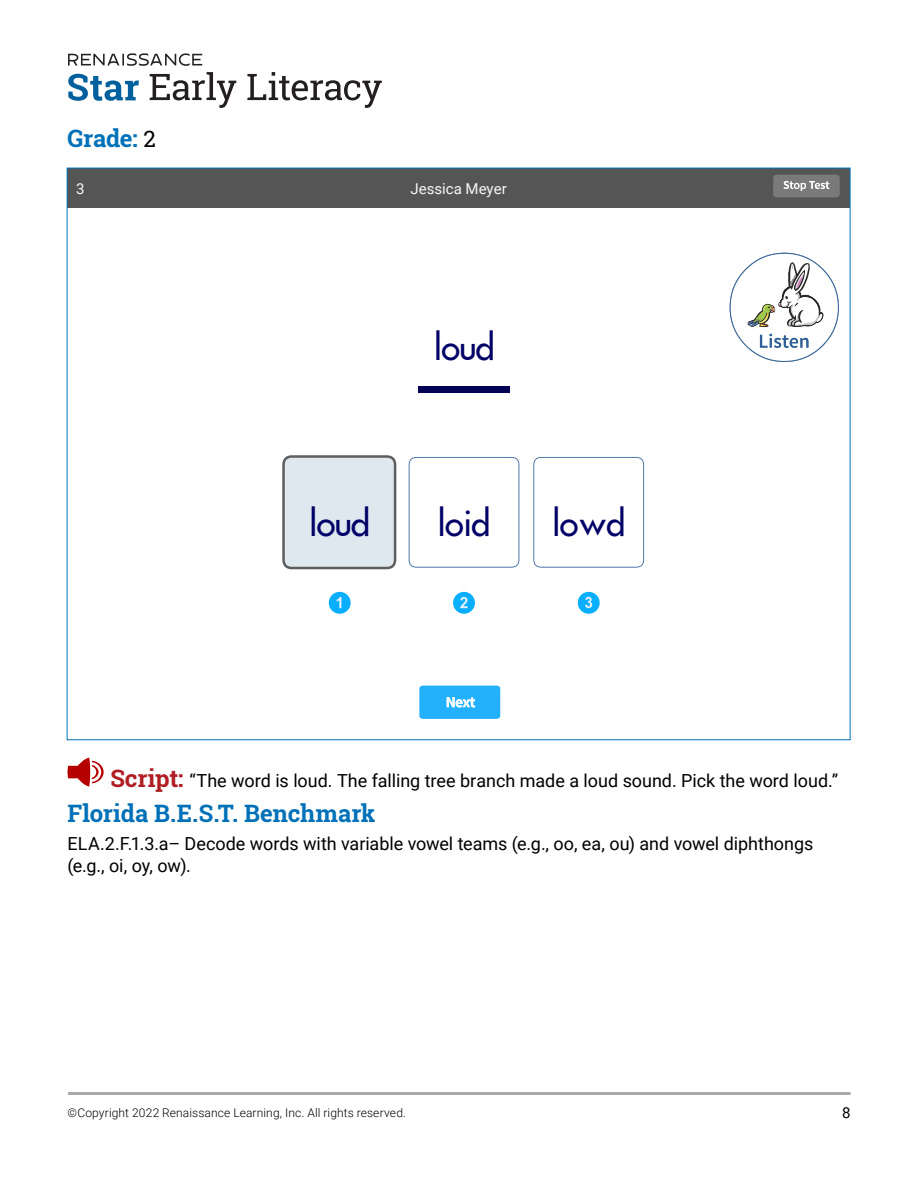
<style>
.page{position:relative;width:918px;height:1188px;background:#fff}
.page>*{position:absolute;margin:0;border:0;box-sizing:border-box;transform-origin:0 0}
.t1{font:32.25px "Schol Hudson";color:#006}
.t2{font:700 24px "Roboto Slab";letter-spacing:-.005em;color:#0071b8}
.t3{font:18px/21.6px "Roboto";letter-spacing:-.005em;color:#000}
.t4{font:15px "Roboto";color:#f7f7f7}
.t5{font:15px "Roboto";color:#000}
.t6{font:300 12px "Roboto";letter-spacing:.01em;color:#000}
.s1{font-weight:400;font-size:22.5px;color:#000}
.s2{font-family:"Roboto Slab";font-weight:700;font-size:24px;color:#b01e23}
</style>
<div class="page">
<svg style="left:68px;top:74px;width:71px;height:27px"></svg>
<svg style="left:150px;top:72px;width:86px;height:36px"></svg>
<svg style="left:247px;top:72px;width:135px;height:36px"></svg>
<svg style="left:68px;top:53px;width:134px;height:13px"></svg>
<hr style="left:68px;top:1092px;width:783px;height:3px;background:#a7a9ac">
<svg style="left:68px;top:758px;width:36px;height:29px"></svg>
<svg style="left:419px;top:686px;width:81px;height:33px;background:#34b7fd"></svg>
<svg style="left:329px;top:592px;width:22px;height:22px"></svg>
<svg style="left:578px;top:592px;width:22px;height:22px"></svg>
<svg style="left:453px;top:592px;width:22px;height:22px"></svg>
<svg style="left:729px;top:252px;width:110px;height:110px"></svg>
<div style="left:418px;top:386px;width:91px;height:7px;background:#040256"></div>
<div style="left:67px;top:168px;width:783px;height:40px;background:#555"></div>
<div style="left:773px;top:175px;width:67px;height:22px;background:#7a7a7a;border-radius:4px"></div>
<svg style="left:784px;top:181px;width:45px;height:10px"></svg>
<svg style="left:533px;top:457px;width:111px;height:111px"></svg>
<svg style="left:409px;top:457px;width:110px;height:111px"></svg>
<svg style="left:282px;top:455px;width:114px;height:114px;background:#d7dee5"></svg>
<div style="left:418px;top:467px;width:92px;height:91px;background:#fff"></div>
<h2 class="t2" style="left:68px;top:121px;width:90px">Grade: <span class="s1">2</span></h2>
<p class="t4" style="left:76px;top:178px;width:10px">3</p>
<p class="t4" style="left:411px;top:178px;width:98px">Jessica Meyer</p>
<h1 class="t1" style="left:435px;top:325px;width:61px">loud</h1>
<h1 class="t1" style="left:310px;top:501px;width:61px">loud</h1>
<h1 class="t1" style="left:439px;top:501px;width:53px">loid</h1>
<h1 class="t1" style="left:553px;top:500px;width:73px">lowd</h1>
<p class="t3" style="left:110px;top:769px;width:729px"><span class="s2">Script:</span> “The word is loud. The falling tree branch made a loud sound. Pick the word loud.”</p>
<h2 class="t2" style="left:68px;top:797px;width:310px">Florida B.E.S.T. Benchmark</h2>
<p class="t3" style="left:68px;top:833px;width:747px">ELA.2.F.1.3.a– Decode words with variable vowel teams (e.g., oo, ea, ou) and vowel diphthongs (e.g., oi, oy, ow).</p>
<p class="t6" style="left:68px;top:1104px;width:340px">©Copyright 2022 Renaissance Learning, Inc. All rights reserved.</p>
<p class="t5" style="left:842px;top:1102px;width:10px">8</p>
</div>
